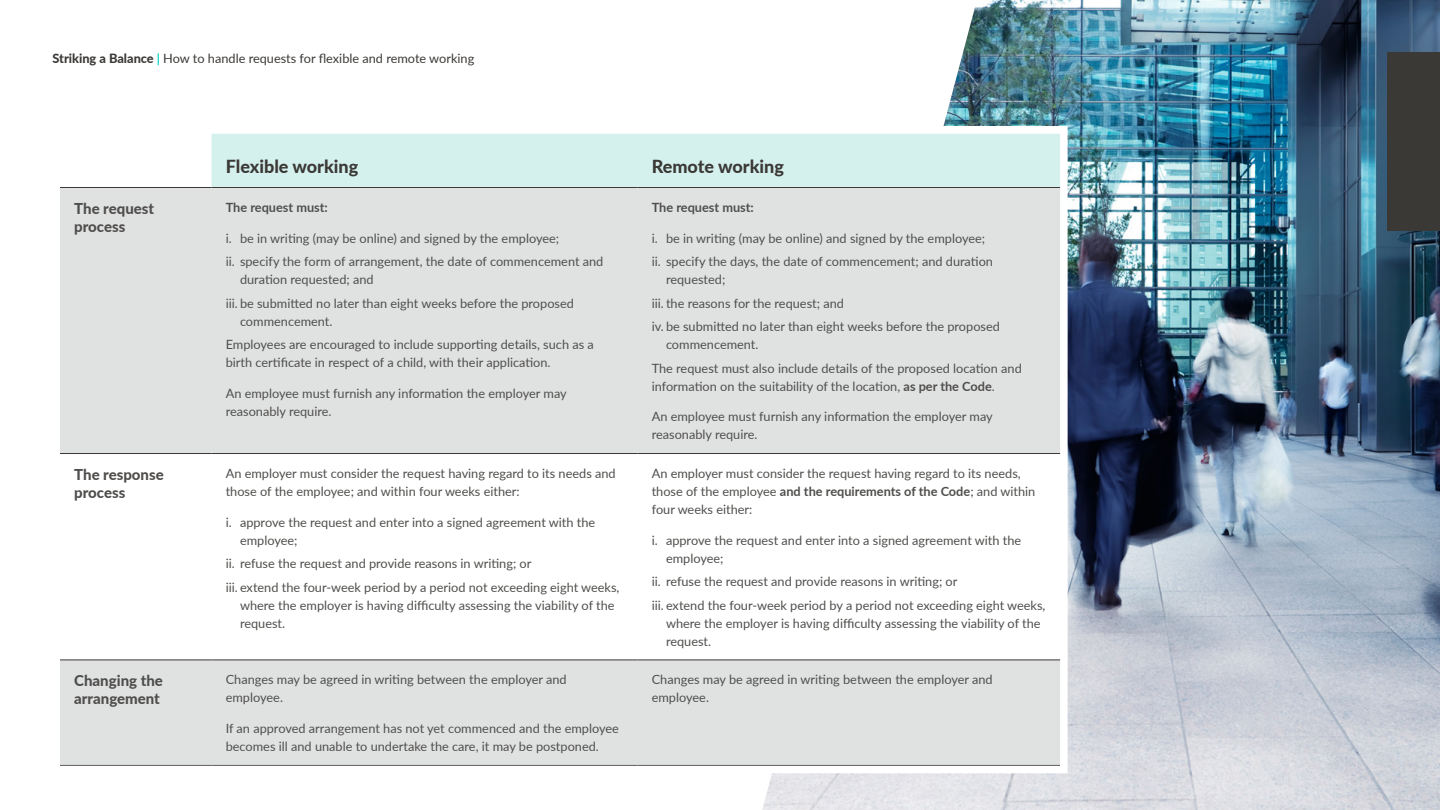
<style>
.page{position:relative;width:1440px;height:810px;background:#fff}
.page>*{position:absolute;margin:0;border:0;box-sizing:border-box;transform-origin:0 0}
.t1{font:800 18px "Lato";color:#3b3936}
.t2{font:800 15px/18px "Lato";color:#4f4e4c}
.t3{font:12.75px/18px "Lato";color:#4f4e4c}
.t4{font:12.75px "Lato";color:#3b3936}
.t5{font:700 12.75px "Lato";color:#4f4e4c}
.s1{font-weight:800}
.s2{font-weight:700;color:#0bd2c5}
.s3{font-weight:700}
</style>
<div class="page">
<img style="left:762px;top:0;width:678px;height:810px">
<div style="left:1388px;top:52px;width:52px;height:179px;background:#3b3936"></div>
<div style="left:212px;top:135px;width:847px;height:52px;background:#d5f1ee"></div>
<svg style="left:61px;top:188px;width:998px;height:576px;fill:#e0e2e2"></svg>
<hr style="left:60px;top:187px;width:152px;height:1px;background:#3b3936">
<hr style="left:212px;top:187px;width:426px;height:1px;background:#3b3936">
<hr style="left:638px;top:187px;width:429px;height:1px;background:#3b3936">
<hr style="left:60px;top:453px;width:152px;height:1px;background:#3b3936">
<hr style="left:212px;top:453px;width:426px;height:1px;background:#3b3936">
<hr style="left:638px;top:453px;width:429px;height:1px;background:#3b3936">
<hr style="left:60px;top:660px;width:152px;height:1px;background:#3b3936">
<hr style="left:212px;top:660px;width:426px;height:1px;background:#3b3936">
<hr style="left:638px;top:660px;width:429px;height:1px;background:#3b3936">
<div style="left:52px;top:126px;width:1016px;height:647px;border:8px solid #fff"></div>
<p class="t4" style="left:52px;top:49px;width:423px"><span class="s1">Striking a Balance</span> <span class="s2">|</span> How to handle requests for flexible and remote working</p>
<h1 class="t1" style="left:226px;top:153px;width:134px">Flexible working</h1>
<h1 class="t1" style="left:652px;top:153px;width:134px">Remote working</h1>
<p class="t2" style="left:74px;top:199px;width:81px">The request process</p>
<p class="t5" style="left:226px;top:198px;width:104px">The request must:</p>
<p class="t3" style="left:226px;top:226px;width:379px;line-height:23.4px">i. be in writing (may be online) and signed by the employee;<br>ii. specify the form of arrangement, the date of commencement and</p>
<p class="t3" style="left:226px;top:267px;width:350px;line-height:23.4px;text-indent:14px">duration requested; and<br>iii. be submitted no later than eight weeks before the proposed</p>
<p class="t3" style="left:226px;top:309px;width:370px;line-height:23.4px;text-indent:14px">commencement.<br>Employees are encouraged to include supporting details, such as a</p>
<p class="t3" style="left:226px;top:353px;width:326px">birth certificate in respect of a child, with their application.</p>
<p class="t3" style="left:226px;top:384px;width:343px">An employee must furnish any information the employer may reasonably require.</p>
<p class="t2" style="left:74px;top:465px;width:91px">The response process</p>
<p class="t3" style="left:226px;top:464px;width:391px">An employer must consider the request having regard to its needs and those of the employee; and within four weeks either:</p>
<p class="t3" style="left:240px;top:513px;width:357px;text-indent:-14px">i. approve the request and enter into a signed agreement with the employee;</p>
<p class="t3" style="left:226px;top:551px;width:395px;line-height:23.4px">ii. refuse the request and provide reasons in writing; or<br>iii. extend the four-week period by a period not exceeding eight weeks,</p>
<p class="t3" style="left:240px;top:595px;width:376px">where the employer is having difficulty assessing the viability of the request.</p>
<p class="t2" style="left:74px;top:671px;width:90px">Changing the arrangement</p>
<p class="t3" style="left:226px;top:670px;width:343px">Changes may be agreed in writing between the employer and employee.</p>
<p class="t3" style="left:226px;top:719px;width:395px">If an approved arrangement has not yet commenced and the employee becomes ill and unable to undertake the care, it may be postponed.</p>
<p class="t5" style="left:652px;top:198px;width:104px">The request must:</p>
<p class="t3" style="left:652px;top:226px;width:343px;line-height:23.4px">i. be in writing (may be online) and signed by the employee; ii. specify the days, the date of commencement; and duration</p>
<p class="t3" style="left:652px;top:267px;width:350px;line-height:23.4px;text-indent:14px">requested;<br>iii. the reasons for the request; and<br>iv. be submitted no later than eight weeks before the proposed</p>
<p class="t3" style="left:652px;top:332px;width:372px;line-height:23.4px;text-indent:14px">commencement.<br>The request must also include details of the proposed location and</p>
<p class="t3" style="left:652px;top:376px;width:345px">information on the suitability of the location, <span class="s3">as per the Code</span>.</p>
<p class="t3" style="left:652px;top:407px;width:343px">An employee must furnish any information the employer may reasonably require.</p>
<p class="t3" style="left:652px;top:464px;width:385px">An employer must consider the request having regard to its needs, those of the employee <span class="s3">and the requirements of the Code</span>; and within four weeks either:</p>
<p class="t3" style="left:666px;top:531px;width:357px;text-indent:-14px">i. approve the request and enter into a signed agreement with the employee;</p>
<p class="t3" style="left:652px;top:569px;width:395px;line-height:23.4px">ii. refuse the request and provide reasons in writing; or<br>iii. extend the four-week period by a period not exceeding eight weeks,</p>
<p class="t3" style="left:666px;top:613px;width:376px">where the employer is having difficulty assessing the viability of the request.</p>
<p class="t3" style="left:652px;top:670px;width:343px">Changes may be agreed in writing between the employer and employee.</p>
</div>
